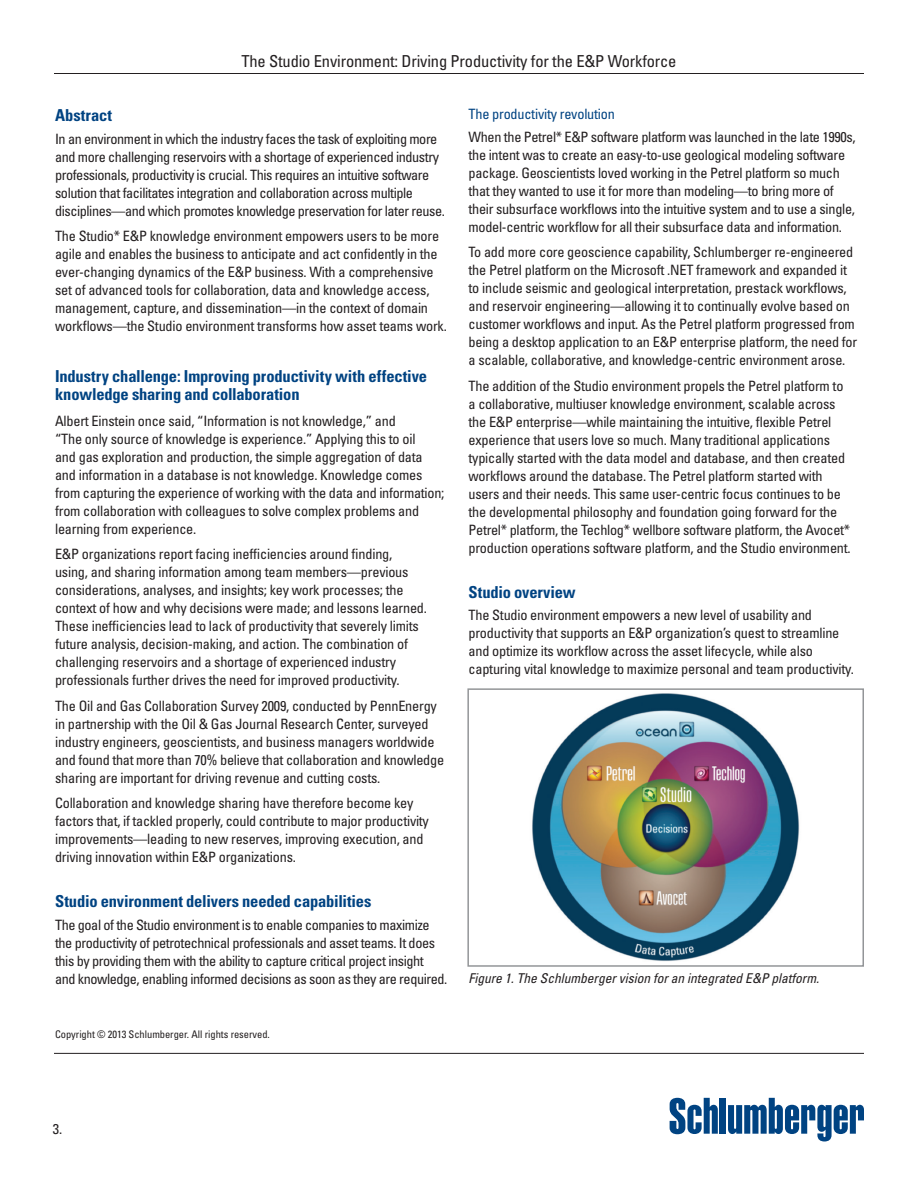
<style>
.page{position:relative;width:918px;height:1188px;background:#fff}
.page>*{position:absolute;margin:0;border:0;box-sizing:border-box;transform-origin:0 0}
.t1{font:700 condensed 16.5px/18px "Univers LT Std";letter-spacing:-.01em;color:#004382}
.t2{font:condensed 16.5px "Univers LT Std";letter-spacing:-.01em;color:#231f20}
.t3{font:condensed 14.25px/18px "Univers LT Std";letter-spacing:-.015em;color:#231f20}
.t4{font:condensed 14.25px "Univers LT Std";letter-spacing:-.015em;color:#004382}
.t5{font:italic condensed 13.5px "Univers LT Std";letter-spacing:-.005em;color:#231f20}
.t6{font:condensed 10.5px "Univers LT Std";letter-spacing:-.005em;color:#231f20}
</style>
<div class="page">
<div style="left:720px;top:1098px;width:6px;height:36px;background:#004382"></div>
<svg style="left:728px;top:1098px;width:136px;height:44px"></svg>
<svg style="left:670px;top:1098px;width:48px;height:36px"></svg>
<hr style="left:54px;top:73px;width:810px;height:1px;background:#231f20">
<hr style="left:54px;top:1053px;width:810px;height:1px;background:#231f20">
<img style="left:532px;top:693px;width:268px;height:268px">
<div style="left:467px;top:688px;width:397px;height:279px;border:2px solid #939598"></div>
<p class="t2" style="left:241px;top:51px;width:437px">The Studio Environment: Driving Productivity for the E&amp;P Workforce</p>
<p class="t1" style="left:55px;top:106px;width:58px">Abstract</p>
<p class="t3" style="left:55px;top:129px;width:391px">In an environment in which the industry faces the task of exploiting more and more challenging reservoirs with a shortage of experienced industry professionals, productivity is crucial. This requires an intuitive software solution that facilitates integration and collaboration across multiple disciplines—and which promotes knowledge preservation for later reuse.</p>
<p class="t3" style="left:55px;top:227px;width:393px">The Studio* E&amp;P knowledge environment empowers users to be more agile and enables the business to anticipate and act confidently in the ever-changing dynamics of the E&amp;P business. With a comprehensive set of advanced tools for collaboration, data and knowledge access, management, capture, and dissemination—in the context of domain workflows—the Studio environment transforms how asset teams work.</p>
<p class="t1" style="left:55px;top:367px;width:374px">Industry challenge: Improving productivity with effective knowledge sharing and collaboration</p>
<p class="t3" style="left:55px;top:412px;width:391px">Albert Einstein once said, “Information is not knowledge,” and<br>“The only source of knowledge is experience.” Applying this to oil<br>and gas exploration and production, the simple aggregation of data and information in a database is not knowledge. Knowledge comes from capturing the experience of working with the data and information; from collaboration with colleagues to solve complex problems and learning from experience.</p>
<p class="t3" style="left:55px;top:545px;width:373px">E&amp;P organizations report facing inefficiencies around finding, using, and sharing information among team members—previous considerations, analyses, and insights; key work processes; the context of how and why decisions were made; and lessons learned.<br>These inefficiencies lead to lack of productivity that severely limits future analysis, decision-making, and action. The combination of challenging reservoirs and a shortage of experienced industry professionals further drives the need for improved productivity.</p>
<p class="t3" style="left:55px;top:697px;width:391px">The Oil and Gas Collaboration Survey 2009, conducted by PennEnergy in partnership with the Oil &amp; Gas Journal Research Center, surveyed industry engineers, geoscientists, and business managers worldwide and found that more than 70% believe that collaboration and knowledge sharing are important for driving revenue and cutting costs.</p>
<p class="t3" style="left:55px;top:794px;width:375px">Collaboration and knowledge sharing have therefore become key factors that, if tackled properly, could contribute to major productivity improvements—leading to new reserves, improving execution, and driving innovation within E&amp;P organizations.</p>
<p class="t1" style="left:55px;top:892px;width:318px">Studio environment delivers needed capabilities</p>
<p class="t3" style="left:55px;top:915px;width:394px">The goal of the Studio environment is to enable companies to maximize the productivity of petrotechnical professionals and asset teams. It does this by providing them with the ability to capture critical project insight and knowledge, enabling informed decisions as soon as they are required.</p>
<p class="t6" style="left:55px;top:1028px;width:216px">Copyright © 2013 Schlumberger. All rights reserved.</p>
<p class="t4" style="left:469px;top:105px;width:148px">The productivity revolution</p>
<p class="t3" style="left:469px;top:128px;width:389px">When the Petrel* E&amp;P software platform was launched in the late 1990s, the intent was to create an easy-to-use geological modeling software package. Geoscientists loved working in the Petrel platform so much that they wanted to use it for more than modeling—to bring more of their subsurface workflows into the intuitive system and to use a single, model-centric workflow for all their subsurface data and information.</p>
<p class="t3" style="left:469px;top:243px;width:390px">To add more core geoscience capability, Schlumberger re-engineered the Petrel platform on the Microsoft .NET framework and expanded it to include seismic and geological interpretation, prestack workflows, and reservoir engineering—allowing it to continually evolve based on customer workflows and input. As the Petrel platform progressed from being a desktop application to an E&amp;P enterprise platform, the need for a scalable, collaborative, and knowledge-centric environment arose.</p>
<p class="t3" style="left:469px;top:377px;width:384px">The addition of the Studio environment propels the Petrel platform to a collaborative, multiuser knowledge environment, scalable across the E&amp;P enterprise—while maintaining the intuitive, flexible Petrel experience that users love so much. Many traditional applications typically started with the data model and database, and then created workflows around the database. The Petrel platform started with users and their needs. This same user-centric focus continues to be the developmental philosophy and foundation going forward for the Petrel* platform, the Techlog* wellbore software platform, the Avocet* production operations software platform, and the Studio environment.</p>
<p class="t1" style="left:469px;top:583px;width:109px">Studio overview</p>
<p class="t3" style="left:469px;top:606px;width:387px">The Studio environment empowers a new level of usability and productivity that supports an E&amp;P organization’s quest to streamline and optimize its workflow across the asset lifecycle, while also capturing vital knowledge to maximize personal and team productivity.</p>
<p class="t5" style="left:469px;top:970px;width:352px">Figure 1. The Schlumberger vision for an integrated E&amp;P platform.</p>
<p class="t3" style="left:53px;top:1120px;width:11px">3.</p>
</div>
